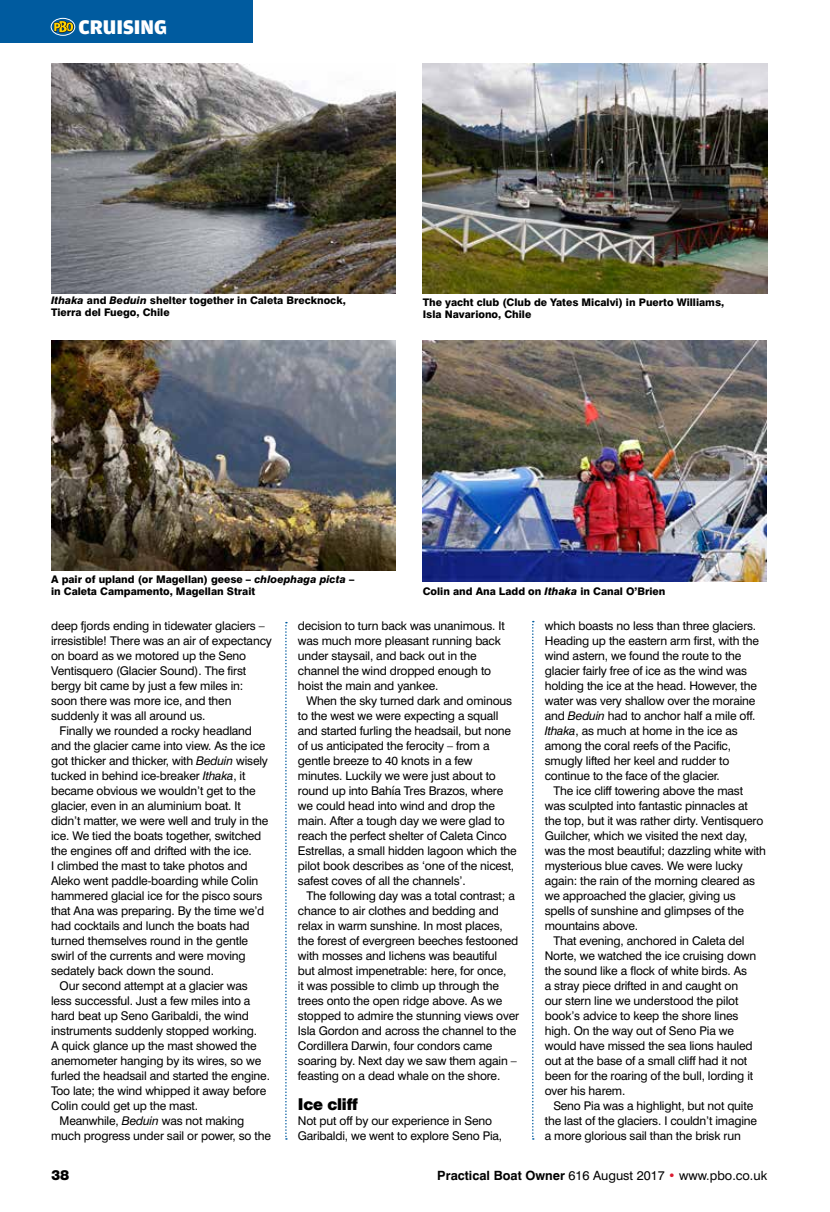
<style>
.page{position:relative;width:830px;height:1212px;background:#fff}
.page>*{position:absolute;margin:0;border:0;box-sizing:border-box;transform-origin:0 0}
.t1{font:900 21px "Amplitude";color:#fff}
.t2{font:15px "Swiss 721 BT Black No 2";letter-spacing:-.015em;color:#000}
.t3{font:12.75px "Swiss 721 BT";color:#000}
.t4{font:12.75px "Swiss 721 BT Black No 2";color:#000}
.t5{font:12px/15px "Swiss 721 BT";letter-spacing:-.015em;color:#000}
.t6{font:800 10.5px/12px "Swiss 721 BT";color:#000}
.s1{font-style:italic}
.s2{font-weight:700}
.s3{color:#db1b32}
</style>
<div class="page">
<div style="left:0;top:0;width:252px;height:43px;background:#005b9f"></div>
<svg style="left:51px;top:18px;width:24px;height:17px"></svg>
<div style="left:51px;top:18px;width:24px;height:18px;border:1px solid #fff;border-radius:50%"></div>
<svg style="left:54px;top:21px;width:19px;height:11px"></svg>
<svg style="left:532px;top:621px;width:1px;height:519px"></svg>
<svg style="left:285px;top:622px;width:2px;height:518px"></svg>
<img style="left:422px;top:64px;width:345px;height:229px">
<img style="left:422px;top:341px;width:343px;height:241px">
<img style="left:51px;top:64px;width:344px;height:229px">
<img style="left:51px;top:341px;width:344px;height:229px">
<h1 class="t1" style="left:79px;top:15px;width:90px">CRUISING</h1>
<p class="t6" style="left:51px;top:294px;width:296px"><span class="s1">Ithaka</span> and <span class="s1">Beduin</span> shelter together in Caleta Brecknock,<br>Tierra del Fuego, Chile</p>
<p class="t6" style="left:422px;top:296px;width:303px">The yacht club (Club de Yates Micalvi) in Puerto Williams,<br>Isla Navariono, Chile</p>
<p class="t6" style="left:51px;top:573px;width:305px">A pair of upland (or Magellan) geese – <span class="s1">chloephaga picta</span> – in Caleta Campamento, Magellan Strait</p>
<p class="t6" style="left:422px;top:585px;width:244px">Colin and Ana Ladd on <span class="s1">Ithaka</span> in Canal O’Brien</p>
<p class="t5" style="left:51px;top:618px;width:215px">deep fjords ending in tidewater glaciers –</p>
<p class="t5" style="left:51px;top:633px;width:222px">irresistible! There was an air of expectancy</p>
<p class="t5" style="left:51px;top:648px;width:196px">on board as we motored up the Seno</p>
<p class="t5" style="left:51px;top:663px;width:196px">Ventisquero (Glacier Sound). The first</p>
<p class="t5" style="left:51px;top:678px;width:194px">bergy bit came by just a few miles in:</p>
<p class="t5" style="left:51px;top:693px;width:182px">soon there was more ice, and then</p>
<p class="t5" style="left:51px;top:708px;width:156px">suddenly it was all around us.</p>
<p class="t5" style="left:60px;top:723px;width:194px">Finally we rounded a rocky headland</p>
<p class="t5" style="left:51px;top:738px;width:216px">and the glacier came into view. As the ice</p>
<p class="t5" style="left:51px;top:753px;width:218px">got thicker and thicker, with <span class="s1">Beduin</span> wisely</p>
<p class="t5" style="left:51px;top:768px;width:196px">tucked in behind ice-breaker <span class="s1">Ithaka</span>, it</p>
<p class="t5" style="left:51px;top:783px;width:206px">became obvious we wouldn’t get to the</p>
<p class="t5" style="left:51px;top:798px;width:191px">glacier, even in an aluminium boat. It</p>
<p class="t5" style="left:51px;top:813px;width:219px">didn’t matter, we were well and truly in the</p>
<p class="t5" style="left:51px;top:828px;width:211px">ice. We tied the boats together, switched</p>
<p class="t5" style="left:51px;top:843px;width:202px">the engines off and drifted with the ice.</p>
<p class="t5" style="left:51px;top:858px;width:198px">I climbed the mast to take photos and</p>
<p class="t5" style="left:51px;top:873px;width:209px">Aleko went paddle-boarding while Colin</p>
<p class="t5" style="left:51px;top:888px;width:213px">hammered glacial ice for the pisco sours</p>
<p class="t5" style="left:51px;top:903px;width:215px">that Ana was preparing. By the time we’d</p>
<p class="t5" style="left:51px;top:918px;width:200px">had cocktails and lunch the boats had</p>
<p class="t5" style="left:51px;top:933px;width:198px">turned themselves round in the gentle</p>
<p class="t5" style="left:51px;top:948px;width:196px">swirl of the currents and were moving</p>
<p class="t5" style="left:51px;top:963px;width:164px">sedately back down the sound.</p>
<p class="t5" style="left:60px;top:978px;width:189px">Our second attempt at a glacier was</p>
<p class="t5" style="left:51px;top:993px;width:201px">less successful. Just a few miles into a</p>
<p class="t5" style="left:51px;top:1008px;width:199px">hard beat up Seno Garibaldi, the wind</p>
<p class="t5" style="left:51px;top:1023px;width:207px">instruments suddenly stopped working.</p>
<p class="t5" style="left:51px;top:1038px;width:207px">A quick glance up the mast showed the</p>
<p class="t5" style="left:51px;top:1053px;width:212px">anemometer hanging by its wires, so we</p>
<p class="t5" style="left:51px;top:1068px;width:220px">furled the headsail and started the engine.</p>
<p class="t5" style="left:51px;top:1083px;width:216px">Too late; the wind whipped it away before</p>
<p class="t5" style="left:51px;top:1098px;width:148px">Colin could get up the mast.</p>
<p class="t5" style="left:60px;top:1113px;width:186px">Meanwhile, <span class="s1">Beduin</span> was not making</p>
<p class="t5" style="left:51px;top:1128px;width:221px">much progress under sail or power, so the</p>
<p class="t5" style="left:298px;top:618px;width:208px">decision to turn back was unanimous. It was much more pleasant running back under staysail, and back out in the channel the wind dropped enough to hoist the main and yankee.</p>
<p class="t5" style="left:298px;top:693px;width:220px;text-indent:9px">When the sky turned dark and ominous to the west we were expecting a squall and started furling the headsail, but none of us anticipated the ferocity – from a gentle breeze to 40 knots in a few minutes. Luckily we were just about to round up into Bahía Tres Brazos, where we could head into wind and drop the main. After a tough day we were glad to reach the perfect shelter of Caleta Cinco Estrellas, a small hidden lagoon which the pilot book describes as ‘one of the nicest, safest coves of all the channels’.</p>
<p class="t5" style="left:298px;top:888px;width:222px;text-indent:9px">The following day was a total contrast; a chance to air clothes and bedding and relax in warm sunshine. In most places, the forest of evergreen beeches festooned with mosses and lichens was beautiful<br>but almost impenetrable: here, for once,<br>it was possible to climb up through the trees onto the open ridge above. As we stopped to admire the stunning views over Isla Gordon and across the channel to the Cordillera Darwin, four condors came soaring by. Next day we saw them again – feasting on a dead whale on the shore.</p>
<p class="t2" style="left:298px;top:1093px;width:61px">Ice cliff</p>
<p class="t5" style="left:298px;top:1113px;width:206px">Not put off by our experience in Seno<br>Garibaldi, we went to explore Seno Pia,</p>
<p class="t5" style="left:544px;top:618px;width:215px">which boasts no less than three glaciers.<br>Heading up the eastern arm first, with the wind astern, we found the route to the glacier fairly free of ice as the wind was holding the ice at the head. However, the water was very shallow over the moraine and <span class="s1">Beduin</span> had to anchor half a mile off.<br><span class="s1">Ithaka</span>, as much at home in the ice as among the coral reefs of the Pacific, smugly lifted her keel and rudder to continue to the face of the glacier.</p>
<p class="t5" style="left:553px;top:783px;width:191px">The ice cliff towering above the mast</p>
<p class="t5" style="left:544px;top:798px;width:204px">was sculpted into fantastic pinnacles at</p>
<p class="t5" style="left:544px;top:813px;width:220px">the top, but it was rather dirty. Ventisquero</p>
<p class="t5" style="left:544px;top:828px;width:204px">Guilcher, which we visited the next day,</p>
<p class="t5" style="left:544px;top:843px;width:222px">was the most beautiful; dazzling white with</p>
<p class="t5" style="left:544px;top:858px;width:199px">mysterious blue caves. We were lucky</p>
<p class="t5" style="left:544px;top:873px;width:212px">again: the rain of the morning cleared as</p>
<p class="t5" style="left:544px;top:888px;width:192px">we approached the glacier, giving us</p>
<p class="t5" style="left:544px;top:903px;width:200px">spells of sunshine and glimpses of the</p>
<p class="t5" style="left:544px;top:918px;width:95px">mountains above.</p>
<p class="t5" style="left:553px;top:933px;width:193px">That evening, anchored in Caleta del</p>
<p class="t5" style="left:544px;top:948px;width:213px">Norte, we watched the ice cruising down</p>
<p class="t5" style="left:544px;top:963px;width:204px">the sound like a flock of white birds. As</p>
<p class="t5" style="left:544px;top:978px;width:195px">a stray piece drifted in and caught on</p>
<p class="t5" style="left:544px;top:993px;width:195px">our stern line we understood the pilot</p>
<p class="t5" style="left:544px;top:1008px;width:195px">book’s advice to keep the shore lines</p>
<p class="t5" style="left:544px;top:1023px;width:191px">high. On the way out of Seno Pia we</p>
<p class="t5" style="left:544px;top:1038px;width:209px">would have missed the sea lions hauled</p>
<p class="t5" style="left:544px;top:1053px;width:204px">out at the base of a small cliff had it not</p>
<p class="t5" style="left:544px;top:1068px;width:210px">been for the roaring of the bull, lording it</p>
<p class="t5" style="left:544px;top:1083px;width:82px">over his harem.</p>
<p class="t5" style="left:553px;top:1098px;width:201px">Seno Pia was a highlight, but not quite</p>
<p class="t5" style="left:544px;top:1113px;width:214px">the last of the glaciers. I couldn’t imagine</p>
<p class="t5" style="left:544px;top:1128px;width:197px">a more glorious sail than the brisk run</p>
<p class="t4" style="left:51px;top:1166px;width:20px">38</p>
<p class="t3" style="left:437px;top:1167px;width:331px"><span class="s2">Practical Boat Owner</span> 616 August 2017 <span class="s3">•</span> www.pbo.co.uk</p>
</div>
